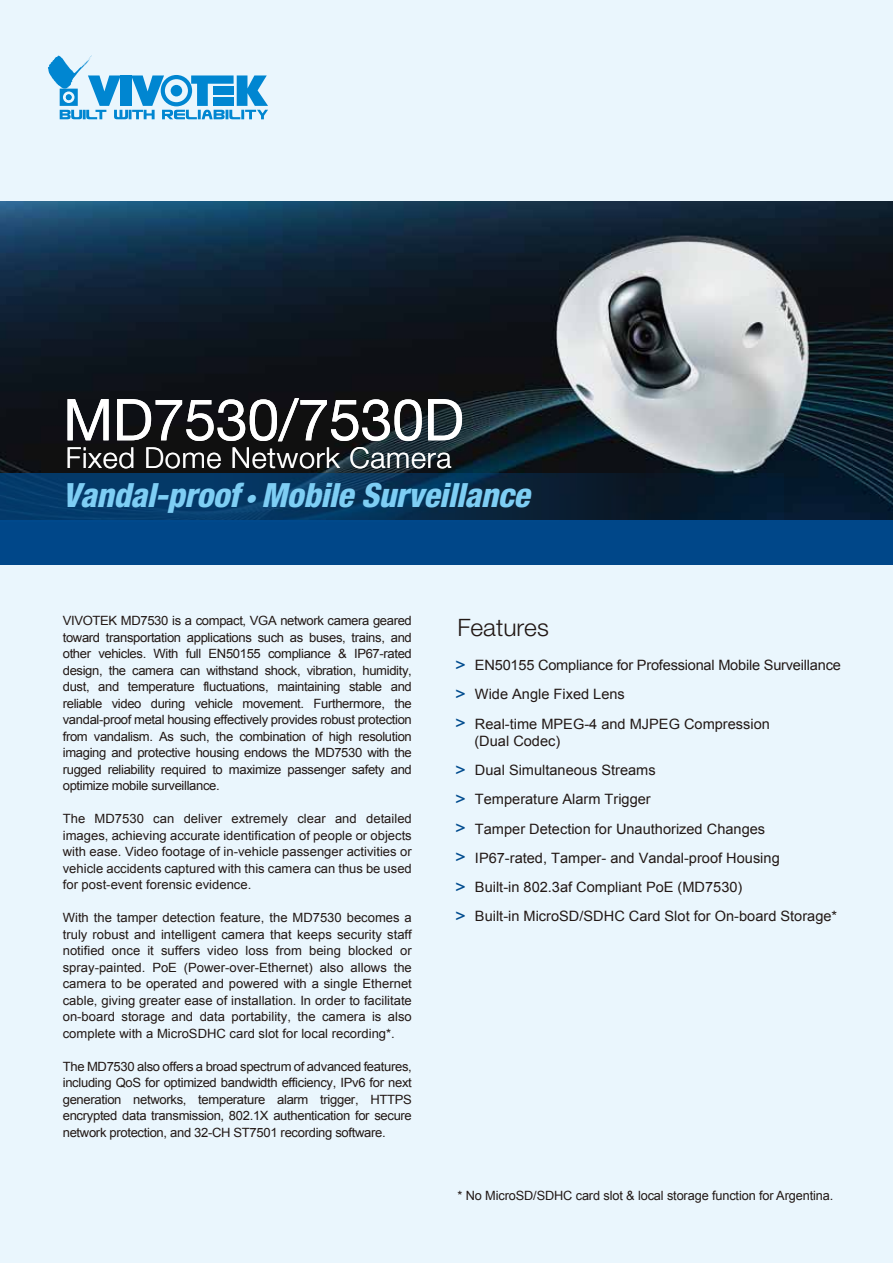
<style>
.page{position:relative;width:893px;height:1263px;background:#eaf6fd}
.page>*{position:absolute;margin:0;border:0;box-sizing:border-box;transform-origin:0 0}
.t1{font:57.75px "Helvetica Neue LT Std";letter-spacing:-.01em;color:#fff}
.t2{font:italic 800 condensed 33.45px "Helvetica Neue LT Std";letter-spacing:-.01em;color:#7ecef4}
.t3{font:300 28.8px "Helvetica Neue LT Std";letter-spacing:.025em;color:#fff}
.t4{font:300 24px "Helvetica Neue LT Std";color:#221815}
.t5{font:14.25px/29.2px "Arial";color:#221815}
.t6{font:12.75px/16.5px "Arial";letter-spacing:-.01em;color:#221815;text-align:justify}
.s1{font-size:22.8px}
.s2{font-family:"Helvetica Neue LT Std";font-weight:500;font-size:16.5px;color:#004b8e}
</style>
<div class="page">
<img style="left:0;top:202px;width:893px;height:272px">
<svg style="left:48px;top:56px;width:220px;height:63px"></svg>
<div style="left:0;top:521px;width:893px;height:44px;background:#004789"></div>
<svg style="left:0;top:474px;width:893px;height:47px;background:#062b4c"></svg>
<h1 class="t1" style="left:63px;top:385px;width:403px">MD7530/7530D</h1>
<h3 class="t3" style="left:66px;top:441px;width:387px">Fixed Dome Network Camera</h3>
<h2 class="t2" style="left:63px;top:475px;width:469px">Vandal-proof <span class="s1">•</span> Mobile Surveillance</h2>
<p class="t6" style="left:63px;top:613px;width:351px">VIVOTEK MD7530 is a compact, VGA network camera geared toward transportation applications such as buses, trains, and other vehicles. With full EN50155 compliance &amp; IP67-rated design, the camera can withstand shock, vibration, humidity, dust, and temperature fluctuations, maintaining stable and reliable video during vehicle movement. Furthermore, the vandal-proof metal housing effectively provides robust protection from vandalism. As such, the combination of high resolution imaging and protective housing endows the MD7530 with the rugged reliability required to maximize passenger safety and optimize mobile surveillance.</p>
<p class="t6" style="left:63px;top:811px;width:351px">The MD7530 can deliver extremely clear and detailed images, achieving accurate identification of people or objects with ease. Video footage of in-vehicle passenger activities or vehicle accidents captured with this camera can thus be used for post-event forensic evidence.</p>
<p class="t6" style="left:63px;top:910px;width:351px">With the tamper detection feature, the MD7530 becomes a truly robust and intelligent camera that keeps security staff notified once it suffers video loss from being blocked or spray-painted. PoE (Power-over-Ethernet) also allows the camera to be operated and powered with a single Ethernet cable, giving greater ease of installation. In order to facilitate on-board storage and data portability, the camera is also complete with a MicroSDHC card slot for local recording*.</p>
<p class="t6" style="left:63px;top:1058px;width:351px">The MD7530 also offers a broad spectrum of advanced features, including QoS for optimized bandwidth efficiency, IPv6 for next generation networks, temperature alarm trigger, HTTPS encrypted data transmission, 802.1X authentication for secure network protection, and 32-CH ST7501 recording software.</p>
<h3 class="t4" style="left:457px;top:613px;width:93px">Features</h3>
<p class="t5" style="left:455px;top:651px;width:387px"><span class="s2">&gt;</span> EN50155 Compliance for Professional Mobile Surveillance <span class="s2">&gt;</span> Wide Angle Fixed Lens<br><span class="s2">&gt;</span> Real-time MPEG-4 and MJPEG Compression</p>
<p class="t5" style="left:455px;top:726px;width:383px;text-indent:19px">(Dual Codec)<br><span class="s2">&gt;</span> Dual Simultaneous Streams<br><span class="s2">&gt;</span> Temperature Alarm Trigger<br><span class="s2">&gt;</span> Tamper Detection for Unauthorized Changes<br><span class="s2">&gt;</span> IP67-rated, Tamper- and Vandal-proof Housing<br><span class="s2">&gt;</span> Built-in 802.3af Compliant PoE (MD7530)<br><span class="s2">&gt;</span> Built-in MicroSD/SDHC Card Slot for On-board Storage*</p>
<p class="t6" style="left:458px;top:1187px;width:377px">* No MicroSD/SDHC card slot &amp; local storage function for Argentina.</p>
</div>
